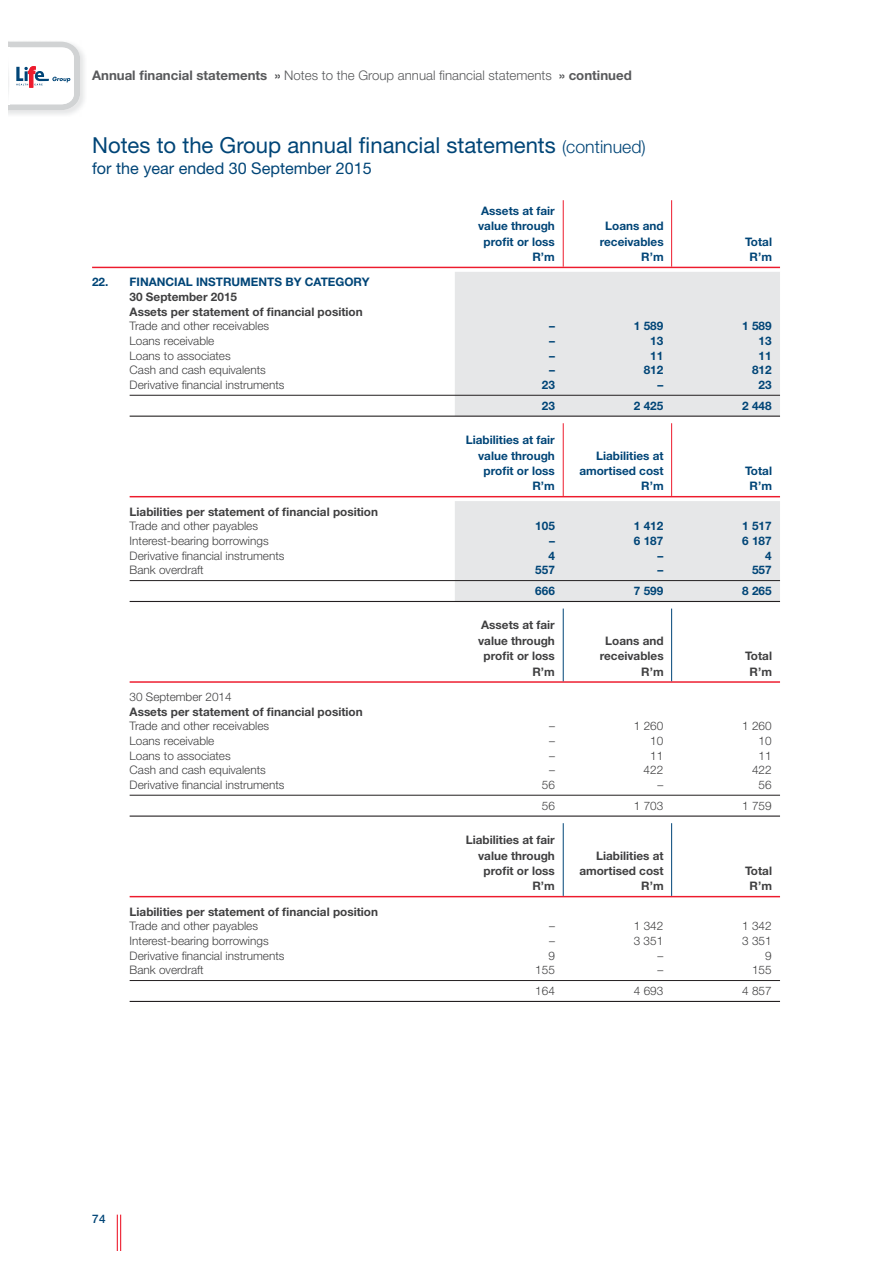
<style>
.page{position:relative;width:893px;height:1263px;background:#fff}
.page>*{position:absolute;margin:0;border:0;box-sizing:border-box;transform-origin:0 0}
.t1{font:22.05px "Helvetica Neue LT Std";color:#004577}
.t2{font:16.2px "Helvetica Neue LT Std";color:#004577}
.t3{font:300 13.2px "Helvetica Neue LT Std";color:#58595b}
.t4{font:300 11.7px "Helvetica Neue LT Std";color:#404041}
.t5{font:700 11.7px/15.5px "Helvetica Neue LT Std";color:#404041;text-align:right}
.t6{font:700 11.7px/15.5px "Helvetica Neue LT Std";color:#004577;text-align:right}
.t7{font:500 11.7px "Helvetica Neue LT Std";color:#004577}
.s1{font-weight:700}
.s2{font-weight:300;font-size:17.7px}
</style>
<div class="page">
<hr style="left:117px;top:1215px;width:1px;height:35px;background:#ed1b2d">
<hr style="left:120px;top:1215px;width:1px;height:35px;background:#ed1b2d">
<svg style="left:9px;top:42px;width:71px;height:68px"></svg>
<svg style="left:455px;top:272px;width:325px;height:329px;fill:#e6e7e8"></svg>
<hr style="left:130px;top:896px;width:650px;height:1px;background:#ed1b2d">
<hr style="left:130px;top:681px;width:650px;height:2px;background:#ed1b2d">
<hr style="left:130px;top:395px;width:650px;height:1px;background:#231f20">
<hr style="left:130px;top:416px;width:650px;height:1px;background:#231f20">
<hr style="left:92px;top:267px;width:688px;height:1px;background:#ed1b2d">
<hr style="left:130px;top:580px;width:650px;height:1px;background:#231f20">
<hr style="left:130px;top:601px;width:650px;height:1px;background:#231f20">
<hr style="left:130px;top:795px;width:650px;height:1px;background:#231f20">
<hr style="left:130px;top:816px;width:650px;height:1px;background:#231f20">
<hr style="left:130px;top:980px;width:650px;height:1px;background:#231f20">
<hr style="left:130px;top:1001px;width:650px;height:1px;background:#231f20">
<hr style="left:130px;top:496px;width:650px;height:1px;background:#ed1b2d">
<hr style="left:563px;top:200px;width:1px;height:67px;background:#ed1b2d">
<hr style="left:671px;top:200px;width:1px;height:67px;background:#ed1b2d">
<hr style="left:563px;top:423px;width:1px;height:73px;background:#ed1b2d">
<hr style="left:671px;top:423px;width:1px;height:73px;background:#ed1b2d">
<hr style="left:563px;top:609px;width:1px;height:72px;background:#004577">
<hr style="left:671px;top:609px;width:1px;height:72px;background:#004577">
<hr style="left:563px;top:823px;width:1px;height:73px;background:#004577">
<hr style="left:671px;top:823px;width:1px;height:73px;background:#004577">
<p class="t3" style="left:92px;top:71px;width:541px"><span class="s1">Annual financial statements »</span> Notes to the Group annual financial statements <span class="s1">» continued</span></p>
<h1 class="t1" style="left:92px;top:138px;width:555px">Notes to the Group annual financial statements <span class="s2">(continued)</span></h1>
<h2 class="t2" style="left:92px;top:163px;width:281px">for the year ended 30 September 2015</h2>
<p class="t6" style="left:478px;top:204px;width:78px">Assets at fair value through profit or loss<br>R’m</p>
<p class="t6" style="left:599px;top:220px;width:65px">Loans and receivables<br>R’m</p>
<p class="t6" style="left:745px;top:235px;width:28px;text-align:center">Total<br>R’m</p>
<p class="t6" style="left:92px;top:276px;width:279px">22. FINANCIAL INSTRUMENTS BY CATEGORY</p>
<p class="t5" style="left:130px;top:291px;width:234px;line-height:14.7px;text-align:left">30 September 2015<br>Assets per statement of financial position</p>
<p class="t4" style="left:130px;top:322px;width:141px">Trade and other receivables</p>
<p class="t6" style="left:549px;top:320px;width:7px">–</p>
<p class="t6" style="left:634px;top:320px;width:31px">1 589</p>
<p class="t6" style="left:742px;top:320px;width:31px">1 589</p>
<p class="t4" style="left:130px;top:337px;width:86px">Loans receivable</p>
<p class="t6" style="left:549px;top:335px;width:7px">–</p>
<p class="t6" style="left:650px;top:335px;width:15px">13</p>
<p class="t6" style="left:758px;top:335px;width:15px">13</p>
<p class="t4" style="left:130px;top:351px;width:103px">Loans to associates</p>
<p class="t6" style="left:549px;top:349px;width:7px">–</p>
<p class="t6" style="left:650px;top:349px;width:15px">11</p>
<p class="t6" style="left:758px;top:349px;width:15px">11</p>
<p class="t4" style="left:130px;top:366px;width:138px">Cash and cash equivalents</p>
<p class="t6" style="left:549px;top:364px;width:7px">–</p>
<p class="t6" style="left:643px;top:364px;width:21px">812</p>
<p class="t6" style="left:752px;top:364px;width:21px">812</p>
<p class="t4" style="left:130px;top:381px;width:156px">Derivative financial instruments</p>
<p class="t6" style="left:542px;top:379px;width:15px">23</p>
<p class="t6" style="left:657px;top:379px;width:7px">–</p>
<p class="t6" style="left:758px;top:379px;width:15px">23</p>
<p class="t6" style="left:542px;top:399px;width:15px">23</p>
<p class="t6" style="left:634px;top:399px;width:31px">2 425</p>
<p class="t6" style="left:742px;top:399px;width:31px">2 448</p>
<p class="t6" style="left:466px;top:434px;width:90px">Liabilities at fair value through profit or loss<br>R’m</p>
<p class="t6" style="left:579px;top:449px;width:86px">Liabilities at amortised cost<br>R’m</p>
<p class="t6" style="left:745px;top:465px;width:28px;text-align:center">Total<br>R’m</p>
<p class="t5" style="left:130px;top:505px;width:250px">Liabilities per statement of financial position</p>
<p class="t4" style="left:130px;top:522px;width:130px">Trade and other payables</p>
<p class="t6" style="left:535px;top:520px;width:21px">105</p>
<p class="t6" style="left:634px;top:520px;width:31px">1 412</p>
<p class="t6" style="left:742px;top:520px;width:31px">1 517</p>
<p class="t4" style="left:130px;top:537px;width:140px">Interest-bearing borrowings</p>
<p class="t6" style="left:549px;top:535px;width:7px">–</p>
<p class="t6" style="left:634px;top:535px;width:31px">6 187</p>
<p class="t6" style="left:742px;top:535px;width:31px">6 187</p>
<p class="t4" style="left:130px;top:551px;width:156px">Derivative financial instruments</p>
<p class="t6" style="left:548px;top:549px;width:8px">4</p>
<p class="t6" style="left:657px;top:549px;width:7px">–</p>
<p class="t6" style="left:765px;top:549px;width:8px">4</p>
<p class="t4" style="left:130px;top:566px;width:76px">Bank overdraft</p>
<p class="t6" style="left:535px;top:564px;width:21px">557</p>
<p class="t6" style="left:657px;top:564px;width:7px">–</p>
<p class="t6" style="left:752px;top:564px;width:21px">557</p>
<p class="t6" style="left:535px;top:585px;width:21px">666</p>
<p class="t6" style="left:634px;top:585px;width:31px">7 599</p>
<p class="t6" style="left:742px;top:585px;width:31px">8 265</p>
<p class="t5" style="left:478px;top:619px;width:78px">Assets at fair value through profit or loss<br>R’m</p>
<p class="t5" style="left:599px;top:634px;width:65px">Loans and receivables<br>R’m</p>
<p class="t5" style="left:745px;top:650px;width:28px;text-align:center">Total<br>R’m</p>
<p class="t4" style="left:130px;top:693px;width:103px">30 September 2014</p>
<p class="t5" style="left:130px;top:705px;width:234px">Assets per statement of financial position</p>
<p class="t4" style="left:130px;top:722px;width:141px">Trade and other receivables</p>
<p class="t4" style="left:549px;top:722px;width:7px">–</p>
<p class="t4" style="left:634px;top:722px;width:31px">1 260</p>
<p class="t4" style="left:742px;top:722px;width:31px">1 260</p>
<p class="t4" style="left:130px;top:737px;width:86px">Loans receivable</p>
<p class="t4" style="left:549px;top:737px;width:7px">–</p>
<p class="t4" style="left:650px;top:737px;width:15px">10</p>
<p class="t4" style="left:758px;top:737px;width:15px">10</p>
<p class="t4" style="left:130px;top:751px;width:103px">Loans to associates</p>
<p class="t4" style="left:549px;top:751px;width:7px">–</p>
<p class="t4" style="left:650px;top:751px;width:15px">11</p>
<p class="t4" style="left:758px;top:751px;width:15px">11</p>
<p class="t4" style="left:130px;top:766px;width:138px">Cash and cash equivalents</p>
<p class="t4" style="left:549px;top:766px;width:7px">–</p>
<p class="t4" style="left:643px;top:766px;width:21px">422</p>
<p class="t4" style="left:752px;top:766px;width:21px">422</p>
<p class="t4" style="left:130px;top:781px;width:156px">Derivative financial instruments</p>
<p class="t4" style="left:542px;top:781px;width:15px">56</p>
<p class="t4" style="left:657px;top:781px;width:7px">–</p>
<p class="t4" style="left:758px;top:781px;width:15px">56</p>
<p class="t4" style="left:542px;top:802px;width:15px">56</p>
<p class="t4" style="left:634px;top:802px;width:31px">1 703</p>
<p class="t4" style="left:742px;top:802px;width:31px">1 759</p>
<p class="t5" style="left:466px;top:834px;width:90px">Liabilities at fair value through profit or loss<br>R’m</p>
<p class="t5" style="left:579px;top:849px;width:86px">Liabilities at amortised cost<br>R’m</p>
<p class="t5" style="left:745px;top:864px;width:28px;text-align:center">Total<br>R’m</p>
<p class="t5" style="left:130px;top:905px;width:250px">Liabilities per statement of financial position</p>
<p class="t4" style="left:130px;top:922px;width:130px">Trade and other payables</p>
<p class="t4" style="left:549px;top:922px;width:7px">–</p>
<p class="t4" style="left:634px;top:922px;width:31px">1 342</p>
<p class="t4" style="left:742px;top:922px;width:31px">1 342</p>
<p class="t4" style="left:130px;top:937px;width:140px">Interest-bearing borrowings</p>
<p class="t4" style="left:549px;top:937px;width:7px">–</p>
<p class="t4" style="left:633px;top:937px;width:31px">3 351</p>
<p class="t4" style="left:742px;top:937px;width:31px">3 351</p>
<p class="t4" style="left:130px;top:951px;width:156px">Derivative financial instruments</p>
<p class="t4" style="left:548px;top:951px;width:8px">9</p>
<p class="t4" style="left:657px;top:951px;width:7px">–</p>
<p class="t4" style="left:765px;top:951px;width:8px">9</p>
<p class="t4" style="left:130px;top:966px;width:76px">Bank overdraft</p>
<p class="t4" style="left:535px;top:966px;width:21px">155</p>
<p class="t4" style="left:657px;top:966px;width:7px">–</p>
<p class="t4" style="left:752px;top:966px;width:21px">155</p>
<p class="t4" style="left:535px;top:987px;width:21px">164</p>
<p class="t4" style="left:634px;top:987px;width:31px">4 693</p>
<p class="t4" style="left:742px;top:987px;width:31px">4 857</p>
<p class="t7" style="left:92px;top:1215px;width:15px">74</p>
</div>
